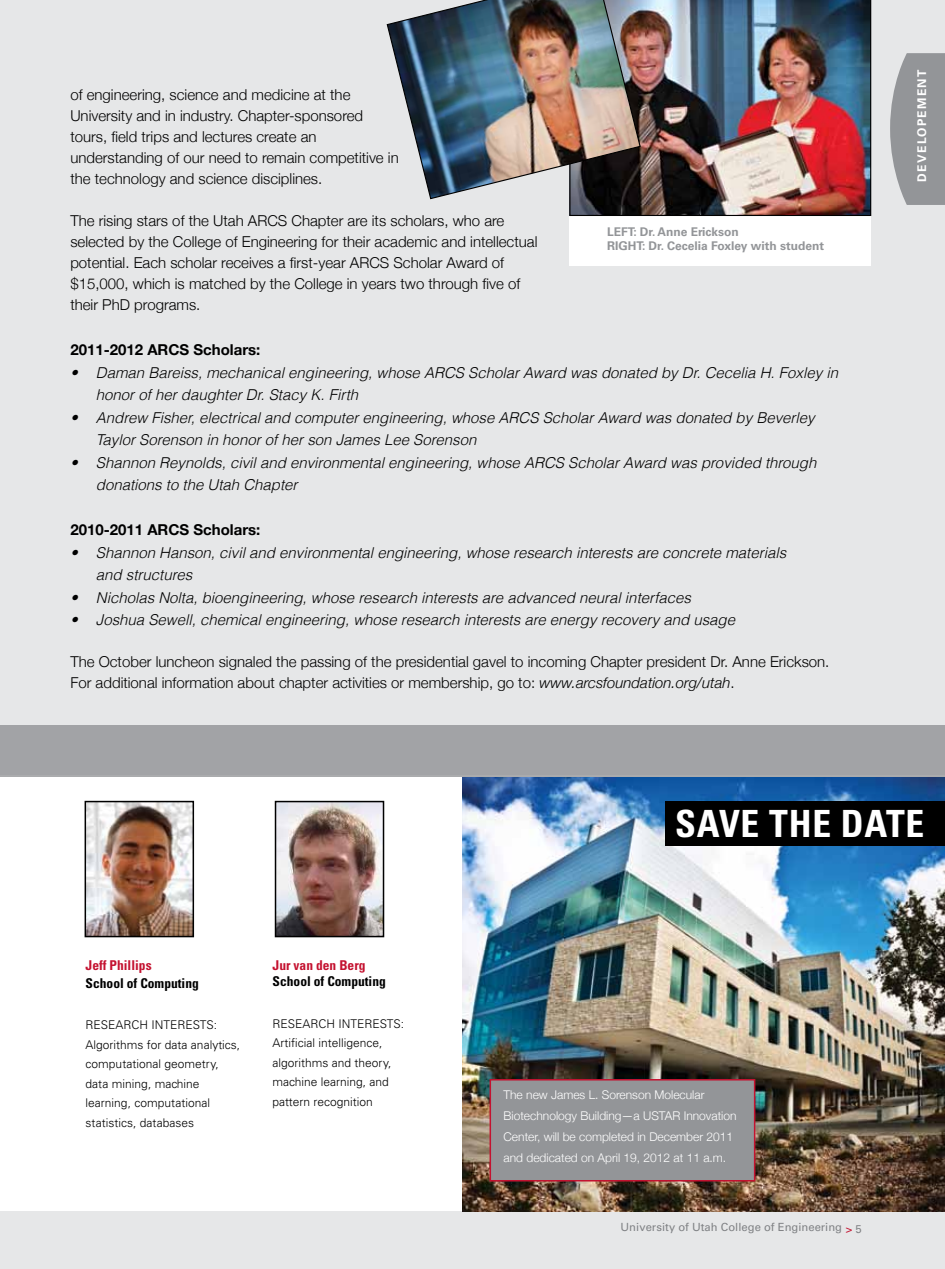
<style>
.page{position:relative;width:945px;height:1269px;background:#fff}
.page>*{position:absolute;margin:0;border:0;box-sizing:border-box;transform-origin:0 0}
.t1{font:700 condensed 37.5px "Univers LT Std";letter-spacing:.02em;color:#fff}
.t2{font:300 15px/21px "Helvetica Neue";color:#000}
.t3{font:italic 300 15px/22.5px "Helvetica";color:#000}
.t4{font:700 15px "Helvetica Neue";color:#000}
.t5{font:700 condensed 13.5px "Univers LT Std";color:#000}
.t6{font:700 condensed 13.5px "Univers LT Std";color:#c41230}
.t7{font:300 12px/19.5px "Univers LT Std";color:#000}
.t8{font:300 12px/21px "Helvetica Neue";color:#fff}
.t9{font:700 12px/14.4px "Univers LT Std";color:#939598}
.t10{font:700 12px "Univers LT Std";letter-spacing:.11em;color:#fff}
.t11{font:11.25px "Univers LT Std";color:#808285}
.s1{font-style:italic}
.s2{color:#c41230}
</style>
<div class="page">
<div style="left:0;top:0;width:945px;height:775px;background:#e6e7e8"></div>
<div style="left:0;top:1211px;width:945px;height:58px;background:#e6e7e8"></div>
<div style="left:0;top:725px;width:945px;height:52px;background:#a2a3a6"></div>
<svg style="left:890px;top:53px;width:55px;height:152px;background:#9b9da0"></svg>
<img style="left:88px;top:804px;width:103px;height:130px">
<div style="left:85px;top:801px;width:109px;height:136px;border:2px solid #000"></div>
<img style="left:278px;top:804px;width:103px;height:130px">
<div style="left:275px;top:801px;width:109px;height:136px;border:2px solid #000"></div>
<div style="left:569px;top:205px;width:302px;height:61px;background:#fff"></div>
<img style="left:569px;top:0;width:302px;height:216px">
<img style="left:462px;top:777px;width:483px;height:434px">
<div style="left:665px;top:801px;width:280px;height:45px;background:#000"></div>
<div style="left:490px;top:1079px;width:265px;height:103px;background:#939598;border:2px solid #c41230"></div>
<img style="left:386px;top:0;width:255px;height:200px">
<p class="t2" style="left:70px;top:84px;width:330px">of engineering, science and medicine at the University and in industry. Chapter-sponsored tours, field trips and lectures create an understanding of our need to remain competitive in the technology and science disciplines.</p>
<p class="t2" style="left:70px;top:210px;width:469px">The rising stars of the Utah ARCS Chapter are its scholars, who are selected by the College of Engineering for their academic and intellectual potential. Each scholar receives a first-year ARCS Scholar Award of $15,000, which is matched by the College in years two through five of their PhD programs.</p>
<p class="t4" style="left:70px;top:340px;width:192px">2011-2012 ARCS Scholars:</p>
<p class="t3" style="left:96px;top:361px;width:744px;text-indent:-26px">• Daman Bareiss, mechanical engineering, whose ARCS Scholar Award was donated by Dr. Cecelia H. Foxley in honor of her daughter Dr. Stacy K. Firth</p>
<p class="t3" style="left:96px;top:406px;width:720px;text-indent:-26px">• Andrew Fisher, electrical and computer engineering, whose ARCS Scholar Award was donated by Beverley<br>Taylor Sorenson in honor of her son James Lee Sorenson</p>
<p class="t3" style="left:96px;top:451px;width:722px;text-indent:-26px">• Shannon Reynolds, civil and environmental engineering, whose ARCS Scholar Award was provided through donations to the Utah Chapter</p>
<p class="t4" style="left:70px;top:520px;width:192px">2010-2011 ARCS Scholars:</p>
<p class="t3" style="left:96px;top:541px;width:692px;text-indent:-26px">• Shannon Hanson, civil and environmental engineering, whose research interests are concrete materials and structures</p>
<p class="t3" style="left:70px;top:586px;width:622px">• Nicholas Nolta, bioengineering, whose research interests are advanced neural interfaces</p>
<p class="t3" style="left:70px;top:608px;width:666px">• Joshua Sewell, chemical engineering, whose research interests are energy recovery and usage</p>
<p class="t2" style="left:70px;top:651px;width:761px">The October luncheon signaled the passing of the presidential gavel to incoming Chapter president Dr. Anne Erickson.<br>For additional information about chapter activities or membership, go to: <span class="s1">www.arcsfoundation.org/utah</span>.</p>
<p class="t9" style="left:607px;top:224px;width:218px">LEFT: Dr. Anne Erickson<br>RIGHT: Dr. Cecelia Foxley with student</p>
<p class="t10" style="left:915px;top:182px;width:113px;rotate:-90deg">developement</p>
<p class="t6" style="left:86px;top:957px;width:68px">Jeff Phillips</p>
<p class="t5" style="left:86px;top:975px;width:115px">School of Computing</p>
<p class="t7" style="left:86px;top:1015px;width:156px">Research Inter ests:<br>Algorithms for data analytics, computational geometry, data mining, machine learning, computational statistics, databases</p>
<p class="t6" style="left:273px;top:957px;width:94px">Jur van den Berg</p>
<p class="t5" style="left:273px;top:973px;width:115px">School of Computing</p>
<p class="t7" style="left:273px;top:1014px;width:133px">Research Inter ests:<br>Artificial intelligence, algorithms and theory, machine learning, and pattern recognition</p>
<h1 class="t1" style="left:675px;top:800px;width:251px">SAVE THE DATE</h1>
<p class="t8" style="left:504px;top:1084px;width:235px">The new James L. Sorenson Molecular Biotechnology Building—a USTAR Innovation Center, will be completed in December 2011 and dedicated on April 19, 2012 at 11 a.m.</p>
<p class="t11" style="left:620px;top:1221px;width:243px">University of Utah College of Engineering <span class="s2">&gt;</span> 5</p>
</div>
